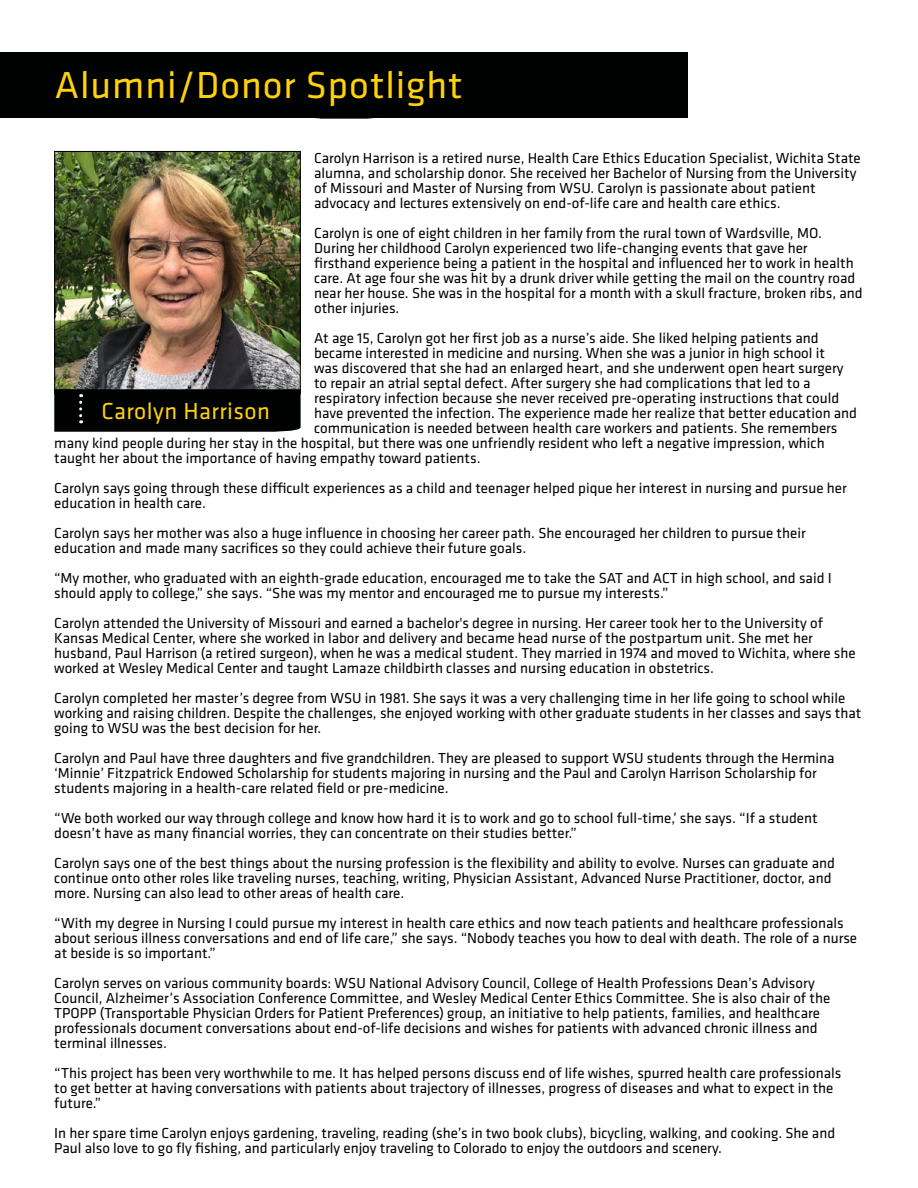
<style>
.page{position:relative;width:918px;height:1188px;background:#fff}
.page>*{position:absolute;margin:0;border:0;box-sizing:border-box;transform-origin:0 0}
.t1{font:39px "Klavika";letter-spacing:.025em;color:#fed109}
.t2{font:24px "Klavika";letter-spacing:.02em;color:#fed109}
.t3{font:15px/15px "Klavika";color:#000}
</style>
<div class="page">
<img style="left:56px;top:153px;width:243px;height:236px">
<div style="left:54px;top:151px;width:247px;height:243px;border:1px solid #000"></div>
<div style="left:0;top:53px;width:688px;height:65px;background:#000101"></div>
<svg style="left:315px;top:118px;width:60px;height:1px"></svg>
<div style="left:54px;top:389px;width:247px;height:43px;background:#000101"></div>
<h1 class="t1" style="left:55px;top:59px;width:409px">Alumni/Donor Spotlight</h1>
<p class="t3" style="left:314px;top:150px;width:548px">Carolyn Harrison is a retired nurse, Health Care Ethics Education Specialist, Wichita State alumna, and scholarship donor. She received her Bachelor of Nursing from the University of Missouri and Master of Nursing from WSU. Carolyn is passionate about patient advocacy and lectures extensively on end-of-life care and health care ethics.</p>
<p class="t3" style="left:314px;top:225px;width:550px">Carolyn is one of eight children in her family from the rural town of Wardsville, MO.<br>During her childhood Carolyn experienced two life-changing events that gave her firsthand experience being a patient in the hospital and influenced her to work in health care. At age four she was hit by a drunk driver while getting the mail on the country road near her house. She was in the hospital for a month with a skull fracture, broken ribs, and other injuries.</p>
<p class="t3" style="left:314px;top:330px;width:506px">At age 15, Carolyn got her first job as a nurse’s aide. She liked helping patients and</p>
<p class="t3" style="left:314px;top:345px;width:512px">became interested in medicine and nursing. When she was a junior in high school it</p>
<p class="t3" style="left:314px;top:360px;width:531px">was discovered that she had an enlarged heart, and she underwent open heart surgery</p>
<p class="t3" style="left:314px;top:375px;width:498px">to repair an atrial septal defect. After surgery she had complications that led to a</p>
<p class="t3" style="left:314px;top:390px;width:527px">respiratory infection because she never received pre-operating instructions that could</p>
<p class="t3" style="left:314px;top:405px;width:545px">have prevented the infection. The experience made her realize that better education and</p>
<p class="t3" style="left:314px;top:420px;width:525px">communication is needed between health care workers and patients. She remembers</p>
<p class="t3" style="left:54px;top:435px;width:772px">many kind people during her stay in the hospital, but there was one unfriendly resident who left a negative impression, which</p>
<p class="t3" style="left:54px;top:450px;width:428px">taught her about the importance of having empathy toward patients.</p>
<p class="t3" style="left:54px;top:480px;width:794px">Carolyn says going through these difficult experiences as a child and teenager helped pique her interest in nursing and pursue her education in health care.</p>
<p class="t3" style="left:54px;top:525px;width:753px">Carolyn says her mother was also a huge influence in choosing her career path. She encouraged her children to pursue their education and made many sacrifices so they could achieve their future goals.</p>
<p class="t3" style="left:54px;top:570px;width:779px">“My mother, who graduated with an eighth-grade education, encouraged me to take the SAT and ACT in high school, and said I should apply to college,” she says. “She was my mentor and encouraged me to pursue my interests.”</p>
<p class="t3" style="left:54px;top:615px;width:803px">Carolyn attended the University of Missouri and earned a bachelor's degree in nursing. Her career took her to the University of Kansas Medical Center, where she worked in labor and delivery and became head nurse of the postpartum unit. She met her husband, Paul Harrison (a retired surgeon), when he was a medical student. They married in 1974 and moved to Wichita, where she worked at Wesley Medical Center and taught Lamaze childbirth classes and nursing education in obstetrics.</p>
<p class="t3" style="left:54px;top:690px;width:809px">Carolyn completed her master’s degree from WSU in 1981. She says it was a very challenging time in her life going to school while working and raising children. Despite the challenges, she enjoyed working with other graduate students in her classes and says that going to WSU was the best decision for her.</p>
<p class="t3" style="left:54px;top:750px;width:782px">Carolyn and Paul have three daughters and five grandchildren. They are pleased to support WSU students through the Hermina ‘Minnie’ Fitzpatrick Endowed Scholarship for students majoring in nursing and the Paul and Carolyn Harrison Scholarship for students majoring in a health-care related field or pre-medicine.</p>
<p class="t3" style="left:54px;top:810px;width:765px">“We both worked our way through college and know how hard it is to work and go to school full-time,’ she says. “If a student doesn’t have as many financial worries, they can concentrate on their studies better.”</p>
<p class="t3" style="left:54px;top:855px;width:782px">Carolyn says one of the best things about the nursing profession is the flexibility and ability to evolve. Nurses can graduate and continue onto other roles like traveling nurses, teaching, writing, Physician Assistant, Advanced Nurse Practitioner, doctor, and more. Nursing can also lead to other areas of health care.</p>
<p class="t3" style="left:54px;top:915px;width:804px">“With my degree in Nursing I could pursue my interest in health care ethics and now teach patients and healthcare professionals about serious illness conversations and end of life care,” she says. “Nobody teaches you how to deal with death. The role of a nurse at beside is so important.”</p>
<p class="t3" style="left:54px;top:975px;width:777px">Carolyn serves on various community boards: WSU National Advisory Council, College of Health Professions Dean’s Advisory Council, Alzheimer’s Association Conference Committee, and Wesley Medical Center Ethics Committee. She is also chair of the TPOPP (Transportable Physician Orders for Patient Preferences) group, an initiative to help patients, families, and healthcare professionals document conversations about end-of-life decisions and wishes for patients with advanced chronic illness and terminal illnesses.</p>
<p class="t3" style="left:54px;top:1065px;width:789px">“This project has been very worthwhile to me. It has helped persons discuss end of life wishes, spurred health care professionals to get better at having conversations with patients about trajectory of illnesses, progress of diseases and what to expect in the future.”</p>
<p class="t3" style="left:54px;top:1125px;width:782px">In her spare time Carolyn enjoys gardening, traveling, reading (she’s in two book clubs), bicycling, walking, and cooking. She and<br>Paul also love to go fly fishing, and particularly enjoy traveling to Colorado to enjoy the outdoors and scenery.</p>
<h2 class="t2" style="left:102px;top:395px;width:170px">Carolyn Harrison</h2>
</div>
